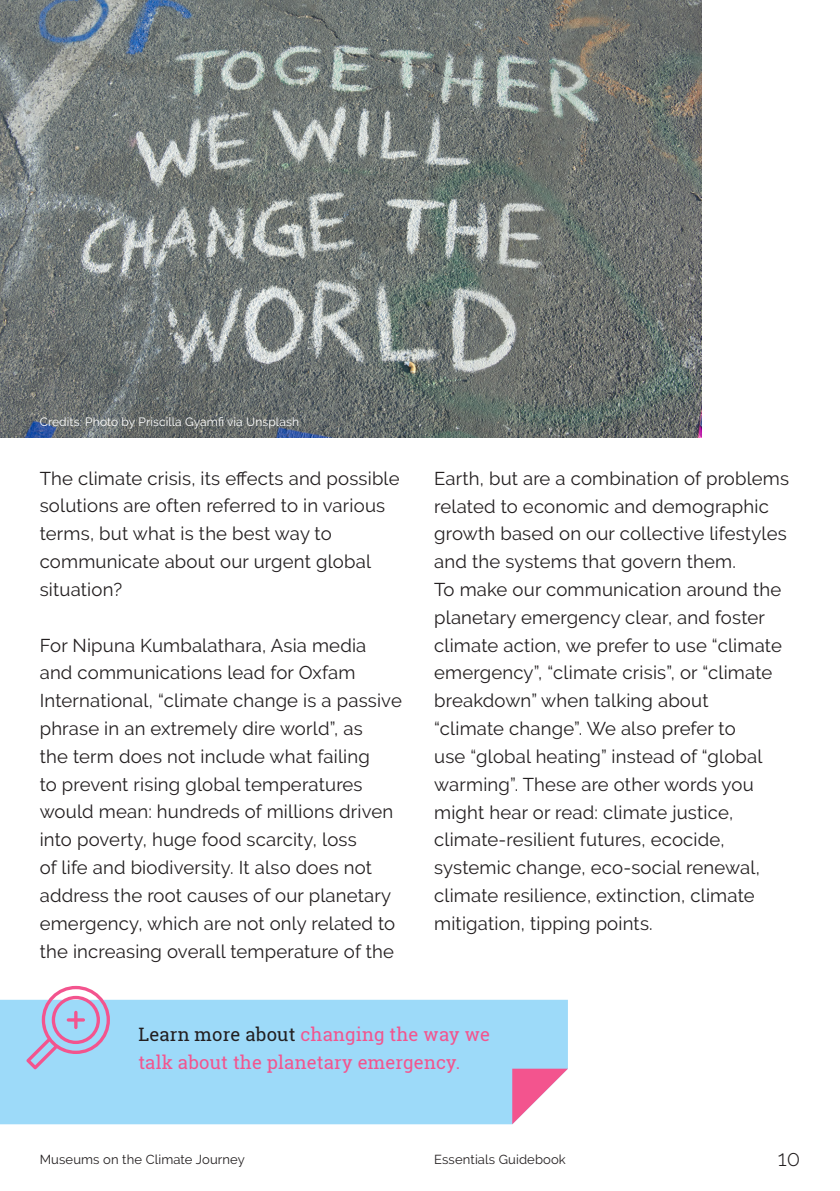
<style>
.page{position:relative;width:840px;height:1191px;background:#fff}
.page>*{position:absolute;margin:0;border:0;box-sizing:border-box;transform-origin:0 0}
.t1{font:300 22px "Raleway";color:#231f20}
.t2{font:18.4px/27.8px "Raleway";letter-spacing:.01em;color:#231f20}
.t3{font:18.4px/27.8px "Roboto Slab";letter-spacing:.01em;color:#f3548e}
.t4{font:13px "Raleway";letter-spacing:.01em;color:#231f20}
.t5{font:12px "Raleway";letter-spacing:.01em;color:#fff}
.s1{color:#231f20}
</style>
<div class="page">
<img style="left:0;top:0;width:701px;height:438px">
<div style="left:0;top:999px;width:567px;height:125px;background:#9ddaf9"></div>
<svg style="left:26px;top:986px;width:84px;height:83px;background:#bbc2e3"></svg>
<svg style="left:512px;top:1068px;width:55px;height:56px"></svg>
<p class="t5" style="left:40px;top:415px;width:261px">Credits: Photo by Priscilla Gyamfi via Unsplash</p>
<p class="t2" style="left:40px;top:464px;width:361px">The climate crisis, its effects and possible solutions are often referred to in various terms, but what is the best way to communicate about our urgent global situation?</p>
<p class="t2" style="left:40px;top:631px;width:363px">For Nipuna Kumbalathara, Asia media and communications lead for Oxfam International, “climate change is a passive phrase in an extremely dire world”, as<br>the term does not include what failing<br>to prevent rising global temperatures would mean: hundreds of millions driven into poverty, huge food scarcity, loss<br>of life and biodiversity. It also does not address the root causes of our planetary emergency, which are not only related to the increasing overall temperature of the</p>
<p class="t2" style="left:434px;top:464px;width:356px">Earth, but are a combination of problems related to economic and demographic growth based on our collective lifestyles and the systems that govern them.<br>To make our communication around the planetary emergency clear, and foster climate action, we prefer to use “climate emergency”, “climate crisis”, or “climate breakdown” when talking about<br>“climate change”. We also prefer to<br>use “global heating” instead of “global warming”. These are other words you might hear or read: climate justice, climate-resilient futures, ecocide, systemic change, eco-social renewal, climate resilience, extinction, climate mitigation, tipping points.</p>
<p class="t3" style="left:138px;top:1020px;width:353px"><span class="s1">Learn more about</span> changing the way we talk about the planetary emergency.</p>
<p class="t4" style="left:40px;top:1151px;width:206px">Museums on the Climate Journey</p>
<p class="t4" style="left:434px;top:1151px;width:133px">Essentials Guidebook</p>
<p class="t1" style="left:777px;top:1145px;width:24px">10</p>
</div>
